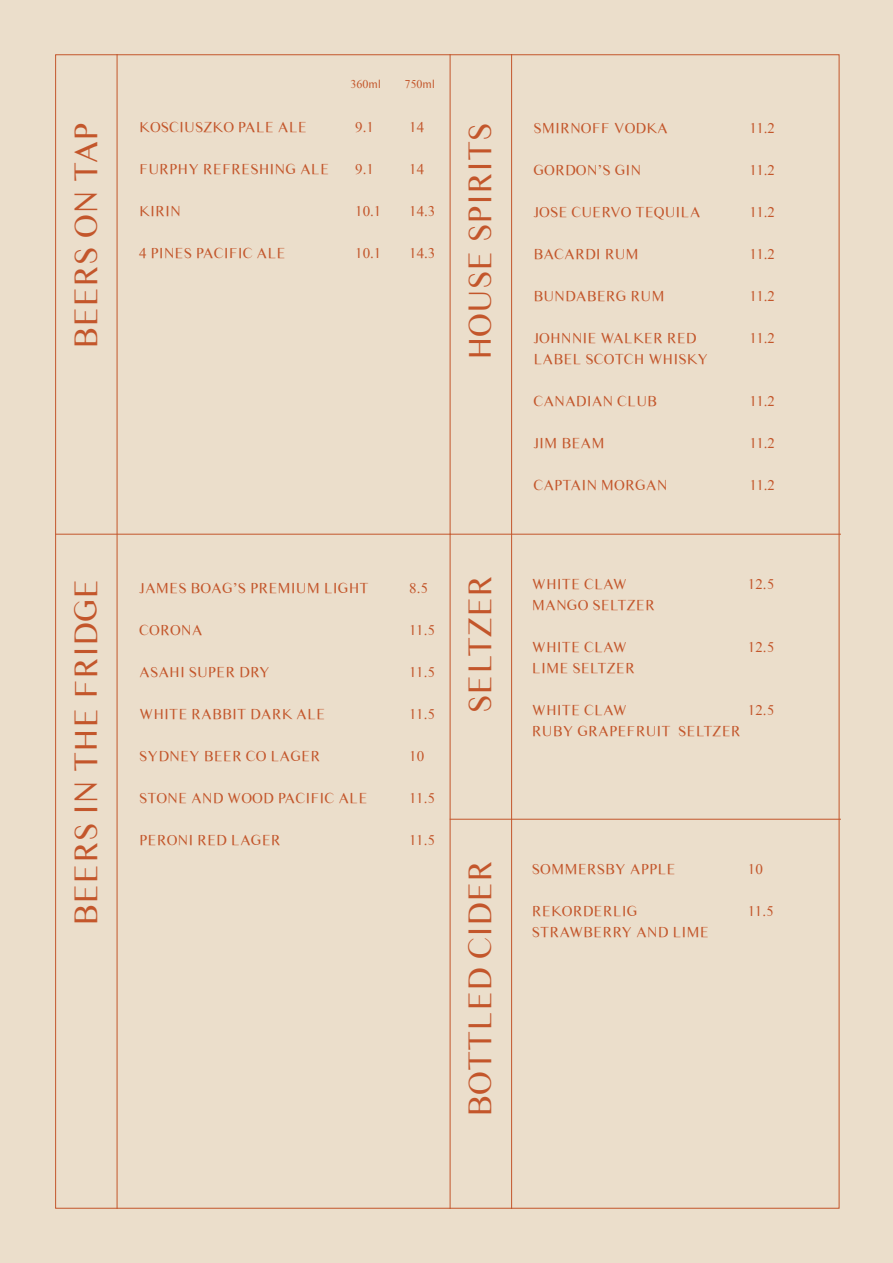
<style>
.page{position:relative;width:893px;height:1263px;background:#ebdecb}
.page>*{position:absolute;margin:0;border:0;box-sizing:border-box;transform-origin:0 0}
.t1{font:33px "Times Sans Serif";color:#c3562b}
.t2{font:15px "Times Sans Serif";color:#c3562b}
.t3{font:12.15px "Times Sans Serif";color:#c3562b}
</style>
<div class="page">
<hr style="left:117px;top:54px;width:1px;height:1155px;background:#c3562b">
<hr style="left:511px;top:54px;width:1px;height:1155px;background:#c3562b">
<hr style="left:450px;top:54px;width:1px;height:1155px;background:#c3562b">
<hr style="left:56px;top:534px;width:395px;height:1px;background:#c3562b">
<hr style="left:450px;top:534px;width:391px;height:1px;background:#c3562b">
<hr style="left:450px;top:819px;width:391px;height:1px;background:#c3562b">
<h1 class="t1" style="left:63px;top:349px;width:228px;rotate:-90deg">BEERS ON TAP</h1>
<p class="t3" style="left:350px;top:76px;width:32px">360ml</p>
<p class="t3" style="left:404px;top:76px;width:32px">750ml</p>
<p class="t2" style="left:139px;top:117px;width:169px">KOSCIUSZKO PALE ALE</p>
<p class="t2" style="left:355px;top:117px;width:20px">9.1</p>
<p class="t2" style="left:409px;top:117px;width:16px">14</p>
<p class="t2" style="left:139px;top:159px;width:191px">FURPHY REFRESHING ALE</p>
<p class="t2" style="left:355px;top:159px;width:20px">9.1</p>
<p class="t2" style="left:409px;top:159px;width:16px">14</p>
<p class="t2" style="left:139px;top:201px;width:43px">KIRIN</p>
<p class="t2" style="left:355px;top:201px;width:28px">10.1</p>
<p class="t2" style="left:409px;top:201px;width:28px">14.3</p>
<p class="t2" style="left:139px;top:243px;width:148px">4 PINES PACIFIC ALE</p>
<p class="t2" style="left:355px;top:243px;width:28px">10.1</p>
<p class="t2" style="left:409px;top:243px;width:28px">14.3</p>
<h1 class="t1" style="left:458px;top:360px;width:239px;rotate:-90deg">HOUSE SPIRITS</h1>
<p class="t2" style="left:533px;top:118px;width:136px">SMIRNOFF VODKA</p>
<p class="t2" style="left:749px;top:118px;width:27px">11.2</p>
<p class="t2" style="left:533px;top:160px;width:109px">GORDON’S GIN</p>
<p class="t2" style="left:749px;top:160px;width:27px">11.2</p>
<p class="t2" style="left:533px;top:202px;width:169px">JOSE CUERVO TEQUILA</p>
<p class="t2" style="left:749px;top:202px;width:27px">11.2</p>
<p class="t2" style="left:533px;top:244px;width:107px">BACARDI RUM</p>
<p class="t2" style="left:749px;top:244px;width:27px">11.2</p>
<p class="t2" style="left:533px;top:286px;width:133px">BUNDABERG RUM</p>
<p class="t2" style="left:749px;top:286px;width:27px">11.2</p>
<p class="t2" style="left:533px;top:328px;width:165px">JOHNNIE WALKER RED</p>
<p class="t2" style="left:749px;top:328px;width:27px">11.2</p>
<p class="t2" style="left:533px;top:349px;width:176px">LABEL SCOTCH WHISKY</p>
<p class="t2" style="left:533px;top:391px;width:125px">CANADIAN CLUB</p>
<p class="t2" style="left:749px;top:391px;width:27px">11.2</p>
<p class="t2" style="left:533px;top:433px;width:73px">JIM BEAM</p>
<p class="t2" style="left:749px;top:433px;width:27px">11.2</p>
<p class="t2" style="left:533px;top:475px;width:136px">CAPTAIN MORGAN</p>
<p class="t2" style="left:749px;top:475px;width:27px">11.2</p>
<h1 class="t1" style="left:458px;top:713px;width:140px;rotate:-90deg">SELTZER</h1>
<h1 class="t1" style="left:63px;top:926px;width:349px;rotate:-90deg">BEERS IN THE FRIDGE</h1>
<p class="t2" style="left:532px;top:574px;width:97px">WHITE CLAW</p>
<p class="t2" style="left:748px;top:574px;width:28px">12.5</p>
<p class="t2" style="left:139px;top:578px;width:231px">JAMES BOAG’S PREMIUM LIGHT</p>
<p class="t2" style="left:409px;top:578px;width:20px">8.5</p>
<p class="t2" style="left:139px;top:620px;width:65px">CORONA</p>
<p class="t2" style="left:409px;top:620px;width:27px">11.5</p>
<p class="t2" style="left:139px;top:662px;width:132px">ASAHI SUPER DRY</p>
<p class="t2" style="left:409px;top:662px;width:27px">11.5</p>
<p class="t2" style="left:139px;top:704px;width:188px">WHITE RABBIT DARK ALE</p>
<p class="t2" style="left:409px;top:704px;width:27px">11.5</p>
<p class="t2" style="left:139px;top:746px;width:183px">SYDNEY BEER CO LAGER</p>
<p class="t2" style="left:409px;top:746px;width:16px">10</p>
<p class="t2" style="left:139px;top:788px;width:230px">STONE AND WOOD PACIFIC ALE</p>
<p class="t2" style="left:409px;top:788px;width:27px">11.5</p>
<p class="t2" style="left:139px;top:830px;width:143px">PERONI RED LAGER</p>
<p class="t2" style="left:409px;top:830px;width:27px">11.5</p>
<p class="t2" style="left:532px;top:595px;width:125px">MANGO SELTZER</p>
<p class="t2" style="left:532px;top:637px;width:97px">WHITE CLAW</p>
<p class="t2" style="left:748px;top:637px;width:28px">12.5</p>
<p class="t2" style="left:532px;top:658px;width:105px">LIME SELTZER</p>
<p class="t2" style="left:532px;top:700px;width:97px">WHITE CLAW</p>
<p class="t2" style="left:748px;top:700px;width:28px">12.5</p>
<p class="t2" style="left:532px;top:721px;width:211px">RUBY GRAPEFRUIT SELTZER</p>
<h1 class="t1" style="left:458px;top:1117px;width:259px;rotate:-90deg">BOTTLED CIDER</h1>
<p class="t2" style="left:532px;top:859px;width:145px">SOMMERSBY APPLE</p>
<p class="t2" style="left:748px;top:859px;width:16px">10</p>
<p class="t2" style="left:532px;top:901px;width:107px">REKORDERLIG</p>
<p class="t2" style="left:748px;top:901px;width:27px">11.5</p>
<p class="t2" style="left:532px;top:922px;width:179px">STRAWBERRY AND LIME</p>
</div>
